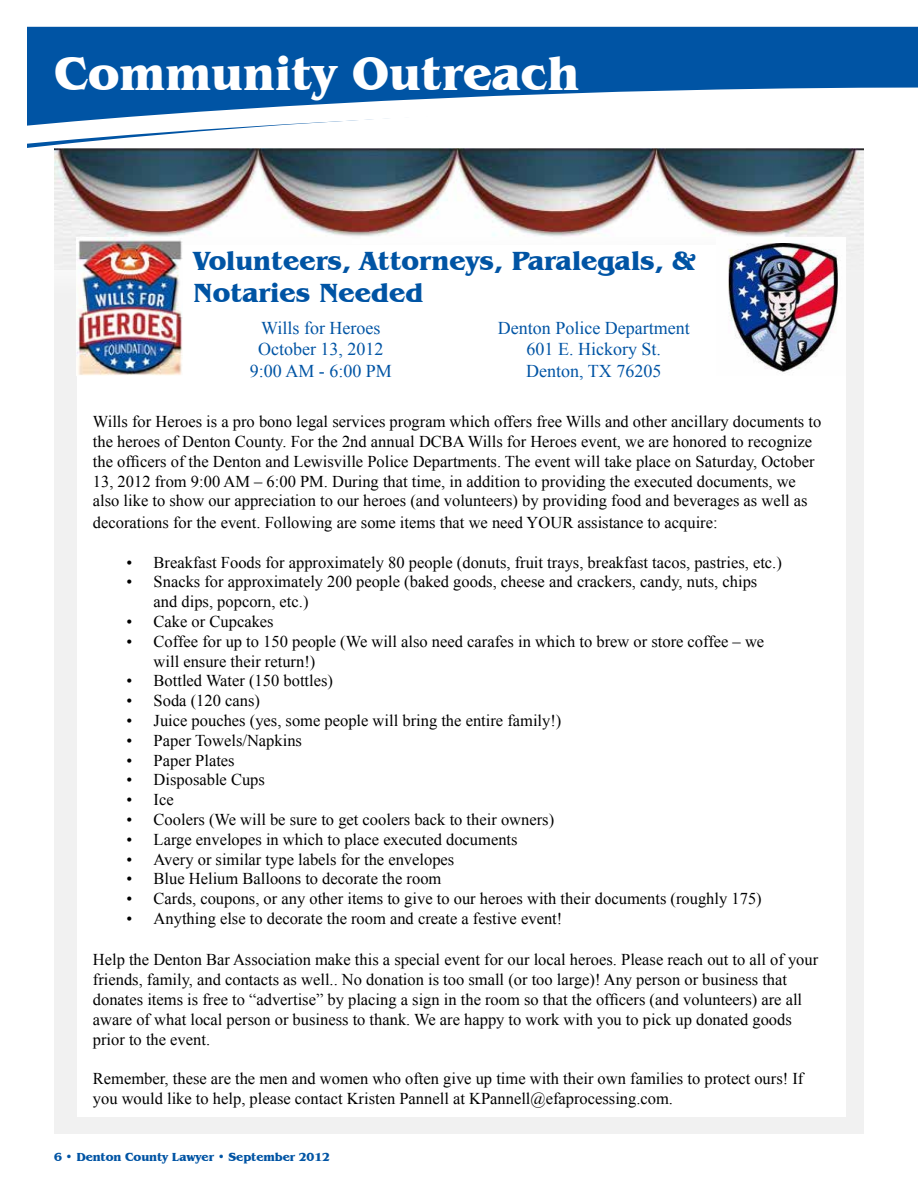
<style>
.page{position:relative;width:918px;height:1188px;background:#fff}
.page>*{position:absolute;margin:0;border:0;box-sizing:border-box;transform-origin:0 0}
.t1{font:700 48px "Benguiat IT Cby BT";color:#fff}
.t2{font:700 27px/32.4px "Benguiat IT Cby BT";color:#0054a4}
.t3{font:18px/21.6px "Times New Roman";color:#0054a4;text-align:center}
.t4{font:16.5px/19.8px "Times New Roman";color:#000}
.t5{font:700 12px "Benguiat IT Cby BT";letter-spacing:-.01em;color:#0054a4}
</style>
<div class="page">
<svg style="left:27px;top:26px;width:891px;height:122px"></svg>
<img style="left:54px;top:148px;width:810px;height:90px">
<div style="left:54px;top:238px;width:810px;height:896px;background:#f1f1f1"></div>
<div style="left:77px;top:245px;width:769px;height:872px;background:#fff"></div>
<img style="left:77px;top:238px;width:106px;height:137px">
<img style="left:717px;top:238px;width:129px;height:134px">
<h1 class="t1" style="left:54px;top:44px;width:527px">Community Outreach</h1>
<h2 class="t2" style="left:193px;top:244px;width:504px">Volunteers, Attorneys, Paralegals, &amp;<br>Notaries Needed</h2>
<p class="t3" style="left:250px;top:317px;width:144px">Wills for Heroes<br>October 13, 2012<br>9:00 AM - 6:00 PM</p>
<p class="t3" style="left:498px;top:317px;width:193px">Denton Police Department<br>601 E. Hickory St.<br>Denton, TX 76205</p>
<p class="t4" style="left:93px;top:412px;width:730px">Wills for Heroes is a pro bono legal services program which offers free Wills and other ancillary documents to the heroes of Denton County. For the 2nd annual DCBA Wills for Heroes event, we are honored to recognize the officers of the Denton and Lewisville Police Departments. The event will take place on Saturday, October 13, 2012 from 9:00 AM – 6:00 PM. During that time, in addition to providing the executed documents, we also like to show our appreciation to our heroes (and volunteers) by providing food and beverages as well as</p>
<p class="t4" style="left:93px;top:512px;width:626px">decorations for the event. Following are some items that we need YOUR assistance to acquire:</p>
<p class="t4" style="left:127px;top:552px;width:657px">• Breakfast Foods for approximately 80 people (donuts, fruit trays, breakfast tacos, pastries, etc.)</p>
<p class="t4" style="left:154px;top:572px;width:605px;text-indent:-27px">• Snacks for approximately 200 people (baked goods, cheese and crackers, candy, nuts, chips and dips, popcorn, etc.)</p>
<p class="t4" style="left:127px;top:611px;width:149px">• Cake or Cupcakes</p>
<p class="t4" style="left:154px;top:631px;width:612px;text-indent:-27px">• Coffee for up to 150 people (We will also need carafes in which to brew or store coffee – we will ensure their return!)</p>
<p class="t4" style="left:127px;top:671px;width:208px">• Bottled Water (150 bottles)</p>
<p class="t4" style="left:127px;top:691px;width:135px">• Soda (120 cans)</p>
<p class="t4" style="left:127px;top:710px;width:436px">• Juice pouches (yes, some people will bring the entire family!)</p>
<p class="t4" style="left:127px;top:730px;width:177px">• Paper Towels/Napkins</p>
<p class="t4" style="left:127px;top:750px;width:110px">• Paper Plates</p>
<p class="t4" style="left:127px;top:770px;width:140px">• Disposable Cups</p>
<p class="t4" style="left:127px;top:790px;width:49px">• Ice</p>
<p class="t4" style="left:127px;top:809px;width:429px">• Coolers (We will be sure to get coolers back to their owners)</p>
<p class="t4" style="left:127px;top:829px;width:392px">• Large envelopes in which to place executed documents</p>
<p class="t4" style="left:127px;top:849px;width:329px">• Avery or similar type labels for the envelopes</p>
<p class="t4" style="left:127px;top:869px;width:316px">• Blue Helium Balloons to decorate the room</p>
<p class="t4" style="left:127px;top:889px;width:637px">• Cards, coupons, or any other items to give to our heroes with their documents (roughly 175)</p>
<p class="t4" style="left:127px;top:908px;width:437px">• Anything else to decorate the room and create a festive event!</p>
<p class="t4" style="left:93px;top:950px;width:727px">Help the Denton Bar Association make this a special event for our local heroes. Please reach out to all of your friends, family, and contacts as well.. No donation is too small (or too large)! Any person or business that donates items is free to “advertise” by placing a sign in the room so that the officers (and volunteers) are all aware of what local person or business to thank. We are happy to work with you to pick up donated goods prior to the event.</p>
<p class="t4" style="left:93px;top:1069px;width:712px">Remember, these are the men and women who often give up time with their own families to protect ours! If you would like to help, please contact Kristen Pannell at KPannell@efaprocessing.com.</p>
<p class="t5" style="left:54px;top:1150px;width:277px">6 • Denton County Lawyer • September 2012</p>
</div>
